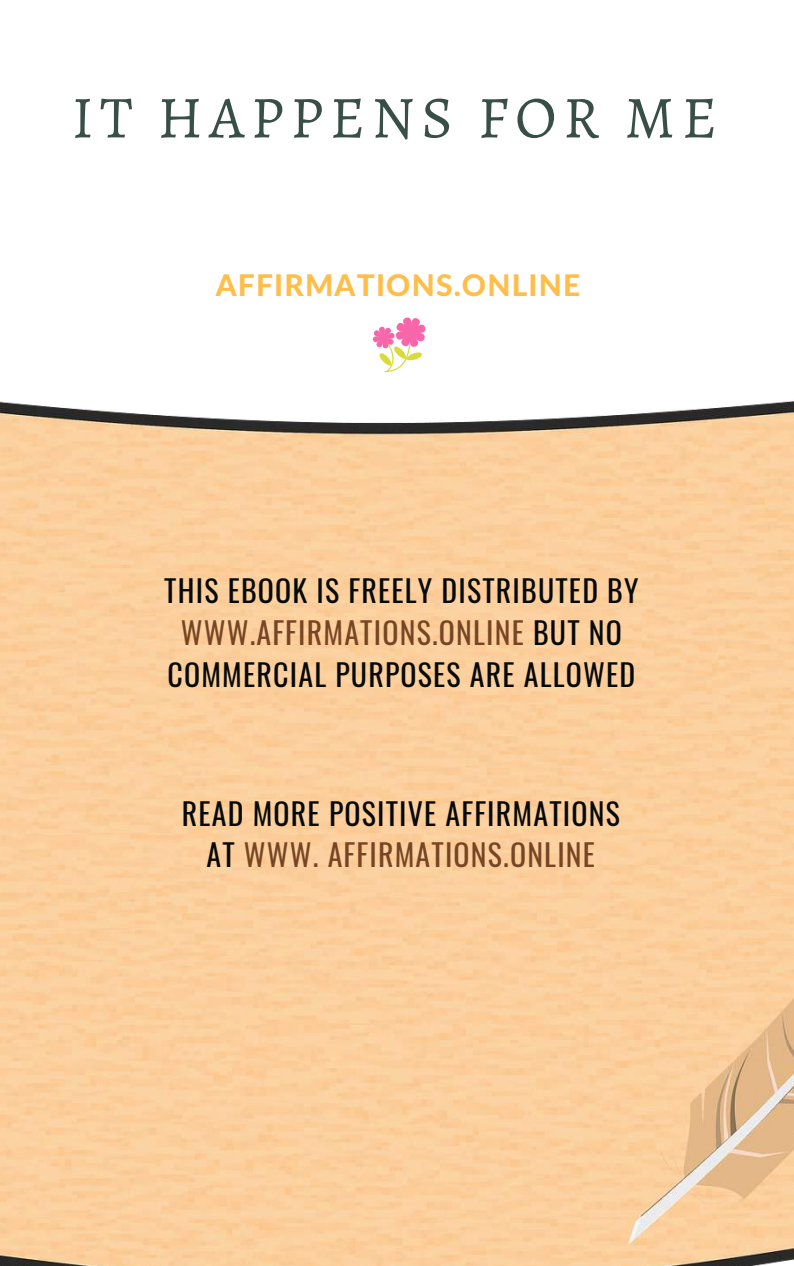
<style>
.page{position:relative;width:794px;height:1266px;background:#fff}
.page>*{position:absolute;margin:0;border:0;box-sizing:border-box;transform-origin:0 0}
.t1{font:59.7px "Alegreya SC";letter-spacing:.11em;color:#384f47}
.t2{font:29.85px/41.6px "Oswald";letter-spacing:.04em;color:#070a09;text-align:center}
.t3{font:800 29.85px "Lato Latin";letter-spacing:.04em;color:#ffbd4a}
.s1{color:#774524}
</style>
<div class="page">
<img style="left:0;top:372px;width:793px;height:894px">
<svg style="left:373px;top:317px;width:52px;height:55px"></svg>
<h1 class="t1" style="left:72px;top:77px;width:646px">IT HAPPENS FOR ME</h1>
<p class="t3" style="left:216px;top:266px;width:366px">AFFIRMATIONS.ONLINE</p>
<p class="t2" style="left:164px;top:569px;width:475px">THIS EBOOK IS FREELY DISTRIBUTED BY<br><span class="s1">WWW.AFFIRMATIONS.ONLINE</span> BUT NO<br>COMMERCIAL PURPOSES ARE ALLOWED</p>
<p class="t2" style="left:182px;top:791px;width:439px">READ MORE POSITIVE AFFIRMATIONS<br>AT <span class="s1">WWW. AFFIRMATIONS.ONLINE</span></p>
</div>
